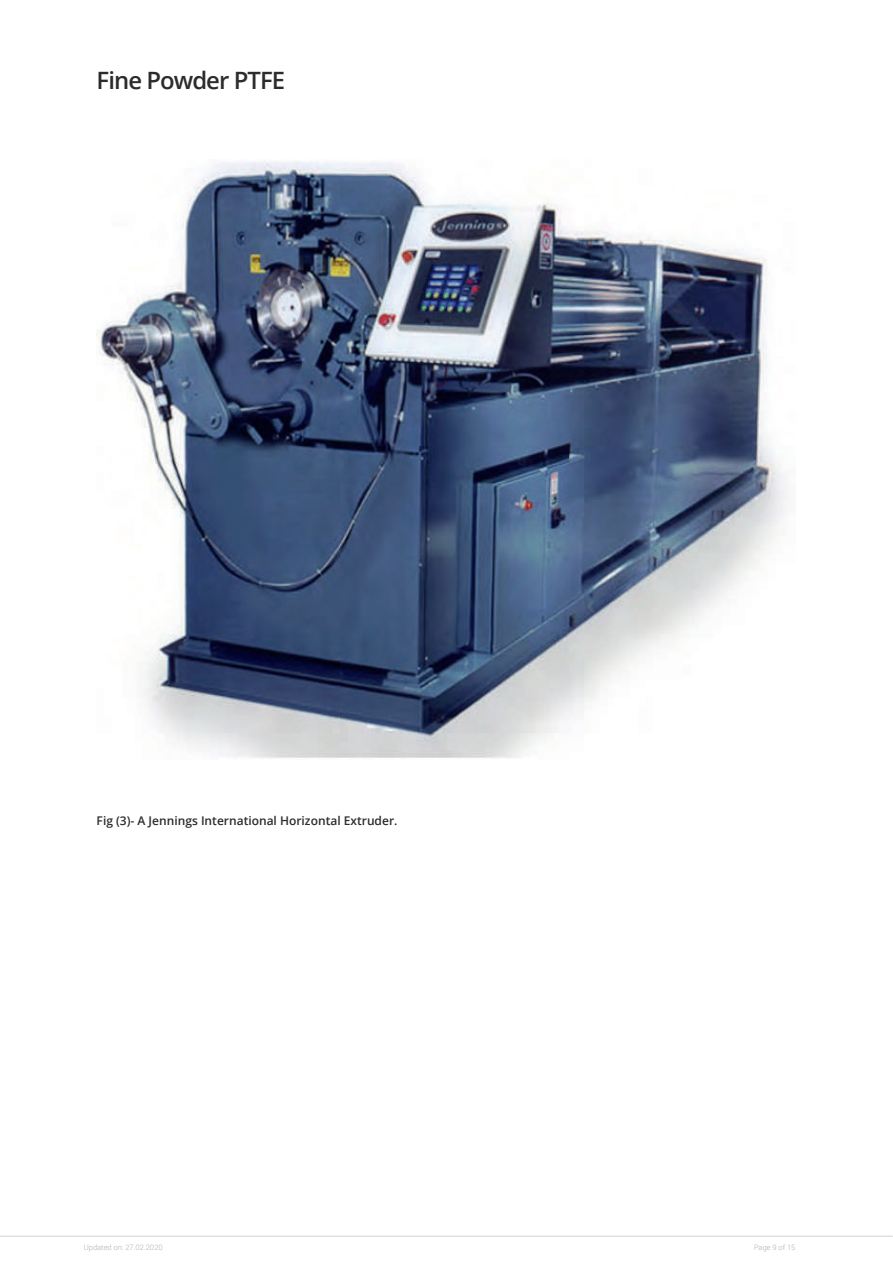
<style>
.page{position:relative;width:893px;height:1263px;background:#fff}
.page>*{position:absolute;margin:0;border:0;box-sizing:border-box;transform-origin:0 0}
.t1{font:600 23.85px "Open Sans";letter-spacing:-.04em;color:#2e2b2c}
.t2{font:600 12px "Open Sans";color:#2e2b2c}
.t3{font:300 7.5px "Roboto";color:#aeafb3}
</style>
<div class="page">
<hr style="left:0;top:1236px;width:893px;height:1px;background:#d1d2d4">
<img style="left:97px;top:160px;width:691px;height:599px">
<h1 class="t1" style="left:97px;top:64px;width:190px">Fine Powder PTFE</h1>
<p class="t2" style="left:97px;top:812px;width:302px">Fig (3)- A Jennings International Horizontal Extruder.</p>
<p class="t3" style="left:84px;top:1242px;width:81px">Updated on: 27.02.2020</p>
<p class="t3" style="left:754px;top:1242px;width:43px">Page 9 of 15</p>
</div>
